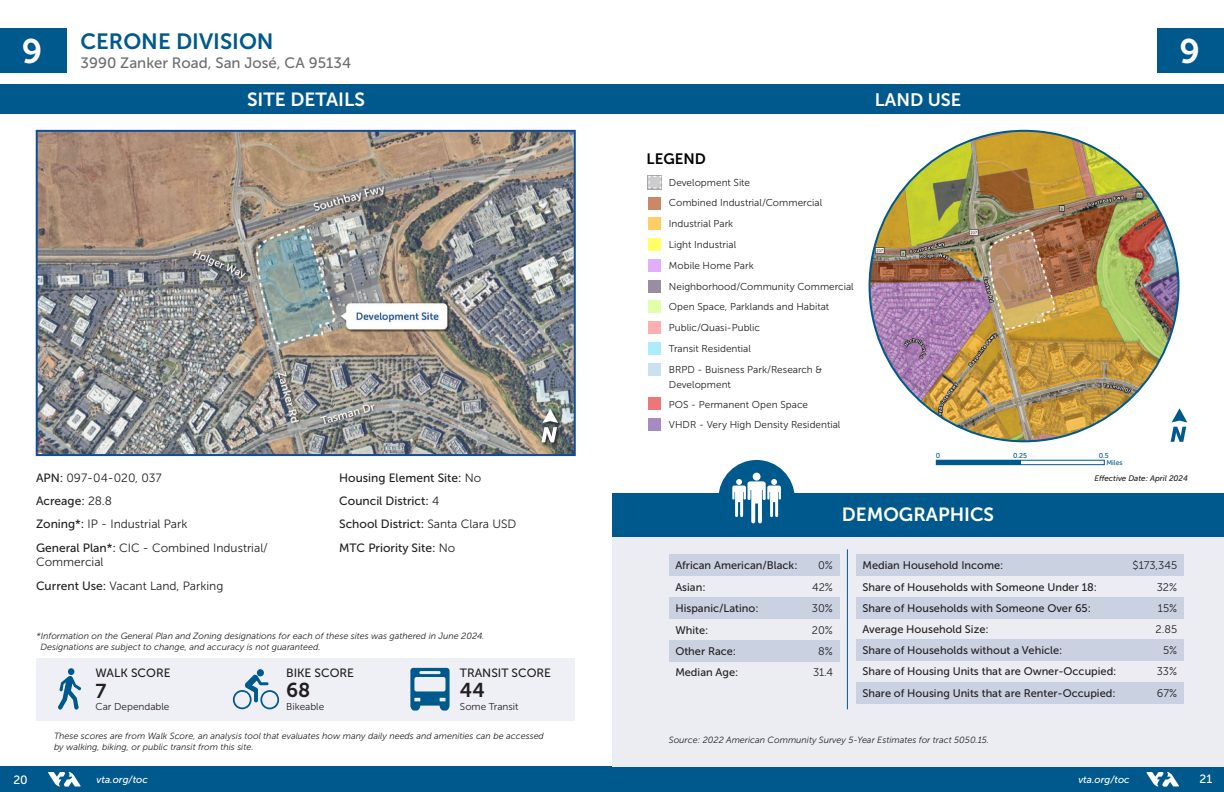
<style>
.page{position:relative;width:1224px;height:792px;background:#fff}
.page>*{position:absolute;margin:0;border:0;box-sizing:border-box;transform-origin:0 0}
.t1{font:34px "Museo Sans 700";color:#fff}
.t2{font:22px "Museo Sans 700";color:#00598c}
.t3{font:20px "Museo Sans 700";color:#231f20}
.t4{font:19px "Museo Sans 700";color:#fff}
.t5{font:18px "Museo Sans 700";color:#fff}
.t6{font:15px "Museo Sans 500";color:#6c6d70}
.t7{font:15px "Museo Sans 700";color:#000}
.t8{font:12px "Museo Sans 500";color:#231f20}
.t9{font:12px/14.4px "Museo Sans 300";color:#231f20}
.t10{font:12px "Museo Sans 500";color:#fff}
.t11{font:11px "Museo Sans 500";color:#231f20}
.t12{font:11px "Museo Sans 300";color:#231f20}
.t13{font:10px/15px "Museo Sans 300";color:#231f20}
.t14{font:italic 10px "Museo Sans 500";color:#fff}
.Footnote{font:italic 9px/10.8px "Museo Sans 300";color:#231f20}
.t15{font:italic 8px "Museo Sans 500";color:#231f20}
.t16{font:7.1px "Museo Sans 500";color:#00598c}
.t17{font:6.9px "Museo Sans 500";color:#00598c}
.s1{font-family:"Museo Sans 500"}
.s2{font-family:"Museo Sans 300"}
</style>
<div class="page">
<div style="left:0;top:767px;width:1224px;height:25px;background:#00598c"></div>
<svg style="left:48px;top:772px;width:33px;height:15px"></svg>
<svg style="left:1146px;top:772px;width:33px;height:15px"></svg>
<img style="left:39px;top:133px;width:534px;height:320px">
<div style="left:36px;top:130px;width:540px;height:326px;border:2px solid #124c98"></div>
<div style="left:0;top:28px;width:67px;height:45px;background:#00598c"></div>
<div style="left:541px;top:409px;width:22px;height:38px;background:#231f20;opacity:.75"></div>
<svg style="left:541px;top:409px;width:17px;height:33px"></svg>
<div style="left:0;top:84px;width:612px;height:30px;background:#00598c"></div>
<div style="left:36px;top:659px;width:540px;height:62px;background:#eff0f6"></div>
<svg style="left:233px;top:669px;width:46px;height:40px"></svg>
<div style="left:68px;top:668px;width:6px;height:7px;background:#00598c;border-radius:50%"></div>
<svg style="left:58px;top:674px;width:23px;height:36px"></svg>
<svg style="left:410px;top:668px;width:40px;height:43px"></svg>
<div style="left:612px;top:498px;width:612px;height:269px;background:#ebedf3"></div>
<div style="left:1157px;top:28px;width:67px;height:45px;background:#00598c"></div>
<svg style="left:1171px;top:408px;width:16px;height:34px"></svg>
<div style="left:612px;top:493px;width:612px;height:43px;background:#00598c"></div>
<div style="left:612px;top:84px;width:612px;height:30px;background:#00598c"></div>
<div style="left:719px;top:460px;width:76px;height:76px;background:#00598c;border-radius:50%"></div>
<div style="left:753px;top:473px;width:8px;height:8px;background:#fff;border-radius:4px"></div>
<svg style="left:732px;top:479px;width:49px;height:44px"></svg>
<div style="left:649px;top:217px;width:12px;height:13px;background:#fc6"></div>
<div style="left:649px;top:197px;width:12px;height:12px;background:#ca8866"></div>
<div style="left:649px;top:238px;width:12px;height:13px;background:#ff6"></div>
<div style="left:649px;top:259px;width:12px;height:12px;background:#dfaff9"></div>
<div style="left:649px;top:280px;width:12px;height:12px;background:#978ea1"></div>
<div style="left:649px;top:301px;width:12px;height:12px;background:#e3ffab"></div>
<div style="left:649px;top:363px;width:12px;height:13px;background:#cae2ee"></div>
<div style="left:649px;top:322px;width:12px;height:12px;background:#fab0b0"></div>
<div style="left:649px;top:397px;width:12px;height:12px;background:#ee7677"></div>
<div style="left:649px;top:343px;width:12px;height:12px;background:#abecfe"></div>
<div style="left:649px;top:418px;width:12px;height:12px;background:#a68bc2"></div>
<img style="left:870px;top:131px;width:308px;height:310px">
<div style="left:856px;top:555px;width:268px;height:21px;background:#cad2e2"></div>
<div style="left:1124px;top:555px;width:60px;height:21px;background:#cad2e2"></div>
<div style="left:856px;top:597px;width:268px;height:21px;background:#cad2e2"></div>
<div style="left:1124px;top:597px;width:60px;height:21px;background:#cad2e2"></div>
<div style="left:856px;top:639px;width:268px;height:22px;background:#cad2e2"></div>
<div style="left:1124px;top:639px;width:60px;height:22px;background:#cad2e2"></div>
<div style="left:856px;top:682px;width:268px;height:21px;background:#cad2e2"></div>
<div style="left:1124px;top:682px;width:60px;height:21px;background:#cad2e2"></div>
<div style="left:669px;top:555px;width:135px;height:21px;background:#cad2e2"></div>
<div style="left:804px;top:555px;width:35px;height:21px;background:#cad2e2"></div>
<div style="left:669px;top:597px;width:135px;height:22px;background:#cad2e2"></div>
<div style="left:804px;top:597px;width:35px;height:22px;background:#cad2e2"></div>
<div style="left:669px;top:640px;width:135px;height:21px;background:#cad2e2"></div>
<div style="left:804px;top:640px;width:35px;height:21px;background:#cad2e2"></div>
<hr style="left:847px;top:549px;width:1px;height:160px;background:#00598c">
<svg style="left:648px;top:175px;width:14px;height:14px"></svg>
<div style="left:649px;top:176px;width:12px;height:12px;background:#cbccce"></div>
<div style="left:936px;top:460px;width:169px;height:5px;border:1px solid #00598c"></div>
<div style="left:936px;top:460px;width:85px;height:5px;background:#00598c"></div>
<h1 class="t1" style="left:22px;top:33px;width:22px">9</h1>
<h2 class="t2" style="left:81px;top:29px;width:195px">CERONE DIVISION</h2>
<h3 class="t6" style="left:81px;top:55px;width:272px">3990 Zanker Road, San José, CA 95134</h3>
<h3 class="t4" style="left:247px;top:89px;width:119px">SITE DETAILS</h3>
<p class="t9" style="left:36px;top:470px;width:127px"><span class="s1">APN:</span> 097-04-020, 037</p>
<p class="t8" style="left:36px;top:494px;width:77px">Acreage: <span class="s2">28.8</span></p>
<p class="t9" style="left:36px;top:517px;width:153px"><span class="s1">Zoning*:</span> IP - Industrial Park</p>
<p class="t9" style="left:36px;top:541px;width:234px"><span class="s1">General Plan*:</span> CIC - Combined Industrial/<br>Commercial</p>
<p class="t9" style="left:36px;top:578px;width:189px"><span class="s1">Current Use:</span> Vacant Land, Parking</p>
<p class="t8" style="left:339px;top:471px;width:144px">Housing Element Site: <span class="s2">No</span></p>
<p class="t8" style="left:339px;top:494px;width:102px">Council District: <span class="s2">4</span></p>
<p class="t8" style="left:339px;top:518px;width:179px">School District: <span class="s2">Santa Clara USD</span></p>
<p class="t8" style="left:339px;top:541px;width:118px">MTC Priority Site: <span class="s2">No</span></p>
<p class="Footnote" style="left:41px;top:631px;width:445px;text-indent:-4px">*Information on the General Plan and Zoning designations for each of these sites was gathered in June 2024.<br>Designations are subject to change, and accuracy is not guaranteed.</p>
<p class="t8" style="left:95px;top:667px;width:77px">WALK SCORE</p>
<p class="t8" style="left:286px;top:666px;width:70px">BIKE SCORE</p>
<p class="t13" style="left:95px;top:699px;width:75px">Car Dependable</p>
<p class="t8" style="left:460px;top:666px;width:93px">TRANSIT SCORE</p>
<p class="t3" style="left:286px;top:679px;width:26px">68</p>
<p class="t13" style="left:286px;top:699px;width:40px">Bikeable</p>
<p class="t3" style="left:95px;top:680px;width:12px">7</p>
<p class="t3" style="left:460px;top:679px;width:26px">44</p>
<p class="t13" style="left:460px;top:699px;width:60px">Some Transit</p>
<p class="Footnote" style="left:54px;top:731px;width:491px">These scores are from Walk Score, an analysis tool that evaluates how many daily needs and amenities can be accessed by walking, biking, or public transit from this site.</p>
<h2 class="t7" style="left:647px;top:150px;width:61px">LEGEND</h2>
<p class="t13" style="left:669px;top:175px;width:83px">Development Site</p>
<p class="t13" style="left:669px;top:196px;width:155px">Combined Industrial/Commercial</p>
<p class="t13" style="left:669px;top:216px;width:66px">Industrial Park</p>
<p class="t13" style="left:669px;top:237px;width:69px">Light Industrial</p>
<p class="t13" style="left:669px;top:258px;width:86px">Mobile Home Park</p>
<p class="t13" style="left:669px;top:279px;width:186px">Neighborhood/Community Commercial</p>
<p class="t13" style="left:669px;top:299px;width:162px">Open Space, Parklands and Habitat</p>
<p class="t13" style="left:669px;top:320px;width:93px">Public/Quasi-Public</p>
<p class="t13" style="left:669px;top:341px;width:84px">Transit Residential</p>
<p class="t13" style="left:669px;top:362px;width:155px">BRPD - Buisness Park/Research &amp;<br>Development</p>
<p class="t13" style="left:669px;top:397px;width:141px">POS - Permanent Open Space</p>
<p class="t13" style="left:669px;top:418px;width:173px">VHDR - Very High Density Residential</p>
<h3 class="t5" style="left:875px;top:89px;width:88px">LAND USE</h3>
<h1 class="t1" style="left:1180px;top:32px;width:22px">9</h1>
<p class="t16" style="left:936px;top:451px;width:6px">0</p>
<p class="t16" style="left:1013px;top:451px;width:16px">0.25</p>
<p class="t16" style="left:1099px;top:451px;width:12px">0.5</p>
<p class="t15" style="left:1095px;top:474px;width:95px">Effective Date: April 2024</p>
<p class="t17" style="left:1106px;top:458px;width:18px">Miles</p>
<p class="t4" style="left:842px;top:504px;width:154px">DEMOGRAPHICS</p>
<p class="t11" style="left:675px;top:560px;width:124px">African American/Black:</p>
<p class="t12" style="left:818px;top:560px;width:16px">0%</p>
<p class="t11" style="left:675px;top:581px;width:32px">Asian:</p>
<p class="t12" style="left:812px;top:581px;width:22px">42%</p>
<p class="t11" style="left:675px;top:602px;width:85px">Hispanic/Latino:</p>
<p class="t12" style="left:812px;top:602px;width:23px">30%</p>
<p class="t11" style="left:675px;top:624px;width:35px">White:</p>
<p class="t12" style="left:812px;top:624px;width:23px">20%</p>
<p class="t11" style="left:675px;top:645px;width:62px">Other Race:</p>
<p class="t12" style="left:818px;top:645px;width:16px">8%</p>
<p class="t11" style="left:675px;top:666px;width:64px">Median Age:</p>
<p class="t12" style="left:813px;top:666px;width:21px">31.4</p>
<p class="t11" style="left:862px;top:560px;width:142px">Median Household Income:</p>
<p class="t12" style="left:1133px;top:560px;width:46px">$173,345</p>
<p class="t11" style="left:862px;top:581px;width:236px">Share of Households with Someone Under 18:</p>
<p class="t12" style="left:1157px;top:581px;width:22px">32%</p>
<p class="t11" style="left:862px;top:602px;width:230px">Share of Households with Someone Over 65:</p>
<p class="t12" style="left:1158px;top:602px;width:21px">15%</p>
<p class="t11" style="left:862px;top:623px;width:128px">Average Household Size:</p>
<p class="t12" style="left:1156px;top:623px;width:23px">2.85</p>
<p class="t11" style="left:862px;top:644px;width:201px">Share of Households without a Vehicle:</p>
<p class="t12" style="left:1163px;top:644px;width:16px">5%</p>
<p class="t11" style="left:862px;top:666px;width:256px">Share of Housing Units that are Owner-Occupied:</p>
<p class="t12" style="left:1157px;top:666px;width:22px">33%</p>
<p class="t11" style="left:862px;top:687px;width:255px">Share of Housing Units that are Renter-Occupied:</p>
<p class="t12" style="left:1157px;top:687px;width:22px">67%</p>
<p class="Footnote" style="left:669px;top:734px;width:322px">Source: 2022 American Community Survey 5-Year Estimates for tract 5050.15.</p>
<h3 class="t10" style="left:13px;top:774px;width:16px">20</h3>
<p class="t14" style="left:97px;top:774px;width:53px">vta.org/toc</p>
<p class="t14" style="left:1078px;top:774px;width:53px">vta.org/toc</p>
<h3 class="t10" style="left:1200px;top:773px;width:14px">21</h3>
</div>
